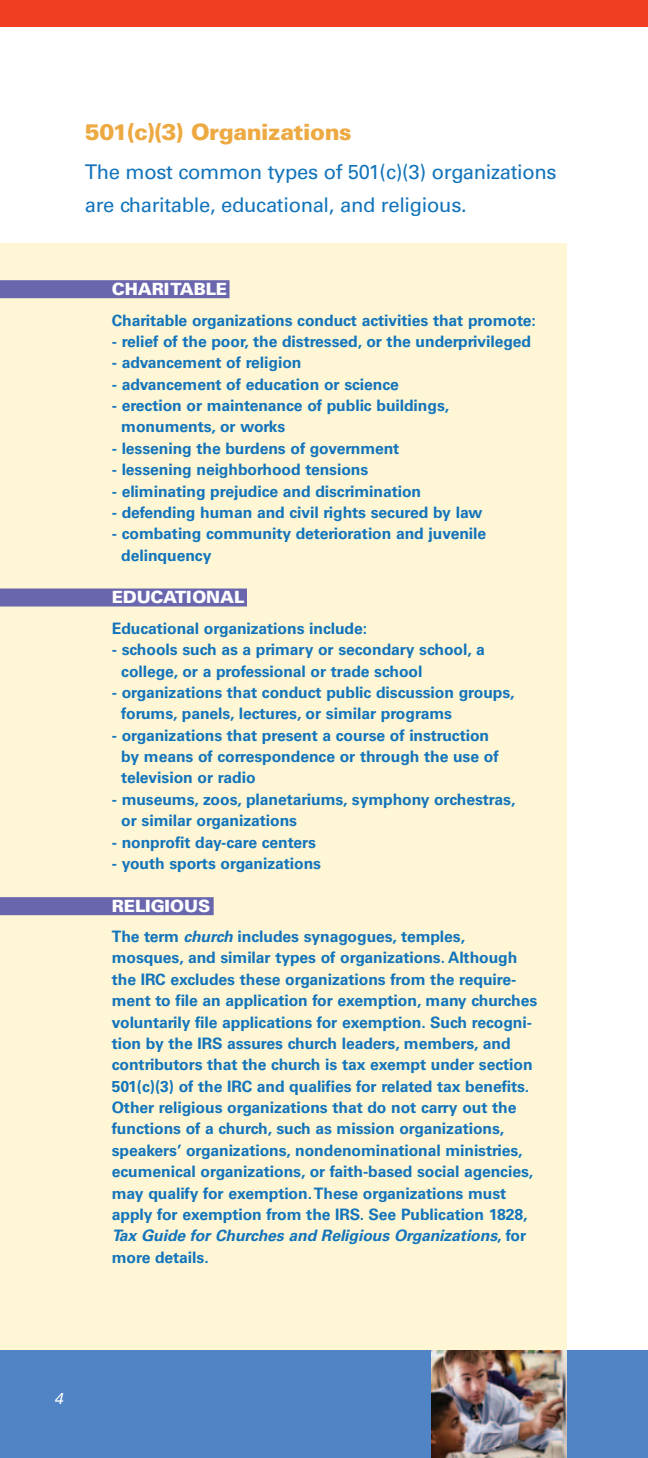
<style>
.page{position:relative;width:648px;height:1458px;background:#fff}
.page>*{position:absolute;margin:0;border:0;box-sizing:border-box;transform-origin:0 0}
.t1{font:900 22.5px "Univers";letter-spacing:-.02em;color:#eda942}
.t2{font:20.25px/32.6px "Univers";letter-spacing:-.015em;color:#1374bb}
.t3{font:900 16.88px "Univers";letter-spacing:-.005em;color:#fff}
.t4{font:700 15.75px/21.4px "Univers";letter-spacing:-.005em;color:#1374bb}
.t5{font:italic 15.75px "Univers";color:#fff}
.s1{font-style:italic}
</style>
<div class="page">
<div style="left:0;top:1350px;width:648px;height:108px;background:#5084c4"></div>
<div style="left:0;top:0;width:648px;height:27px;background:#ef3e22"></div>
<div style="left:0;top:243px;width:567px;height:1107px;background:#fef6d4"></div>
<div style="left:0;top:280px;width:230px;height:18px;background:#6a66ae"></div>
<div style="left:0;top:589px;width:247px;height:18px;background:#6a66ae"></div>
<div style="left:0;top:897px;width:214px;height:18px;background:#6a66ae"></div>
<img style="left:431px;top:1350px;width:136px;height:108px">
<h1 class="t1" style="left:85px;top:124px;width:269px">501(c)(3) Organizations</h1>
<p class="t2" style="left:85px;top:158px;width:473px">The most common types of 501(c)(3) organizations are charitable, educational, and religious.</p>
<p class="t3" style="left:112px;top:283px;width:117px">CHARITABLE</p>
<p class="t4" style="left:112px;top:311px;width:425px">Charitable organizations conduct activities that promote:</p>
<p class="t4" style="left:112px;top:332px;width:421px">- relief of the poor, the distressed, or the underprivileged</p>
<p class="t4" style="left:112px;top:354px;width:191px">- advancement of religion</p>
<p class="t4" style="left:112px;top:375px;width:289px">- advancement of education or science</p>
<p class="t4" style="left:121px;top:396px;width:329px;text-indent:-10px">- erection or maintenance of public buildings, monuments, or works</p>
<p class="t4" style="left:112px;top:439px;width:289px">- lessening the burdens of government</p>
<p class="t4" style="left:112px;top:460px;width:258px">- lessening neighborhood tensions</p>
<p class="t4" style="left:112px;top:482px;width:311px">- eliminating prejudice and discrimination</p>
<p class="t4" style="left:112px;top:503px;width:372px">- defending human and civil rights secured by law</p>
<p class="t4" style="left:121px;top:525px;width:366px;text-indent:-10px">- combating community deterioration and juvenile delinquency</p>
<p class="t3" style="left:112px;top:591px;width:134px">EDUCATIONAL</p>
<p class="t4" style="left:112px;top:619px;width:257px">Educational organizations include:</p>
<p class="t4" style="left:121px;top:640px;width:365px;text-indent:-10px">- schools such as a primary or secondary school, a college, or a professional or trade school</p>
<p class="t4" style="left:121px;top:683px;width:395px;text-indent:-10px">- organizations that conduct public discussion groups, forums, panels, lectures, or similar programs</p>
<p class="t4" style="left:121px;top:726px;width:379px;text-indent:-10px">- organizations that present a course of instruction by means of correspondence or through the use of television or radio</p>
<p class="t4" style="left:121px;top:790px;width:396px;text-indent:-10px">- museums, zoos, planetariums, symphony orchestras, or similar organizations</p>
<p class="t4" style="left:112px;top:833px;width:206px">- nonprofit day-care centers</p>
<p class="t4" style="left:112px;top:854px;width:211px">- youth sports organizations</p>
<p class="t3" style="left:112px;top:900px;width:100px">RELIGIOUS</p>
<p class="t4" style="left:112px;top:927px;width:427px">The term <span class="s1">church</span> includes synagogues, temples, mosques, and similar types of organizations. Although the IRC excludes these organizations from the require&shy;ment to file an application for exemption, many churches voluntarily file applications for exemption. Such recogni&shy;tion by the IRS assures church leaders, members, and contributors that the church is tax exempt under section 501(c)(3) of the IRC and qualifies for related tax benefits.<br>Other religious organizations that do not carry out the functions of a church, such as mission organizations, speakers’ organizations, nondenominational ministries, ecumenical organizations, or faith-based social agencies, may qualify for exemption.These organizations must apply for exemption from the IRS. See Publication 1828, <span class="s1">Tax Guide for Churches and Religious Organizations</span>, for more details.</p>
<p class="t5" style="left:54px;top:1393px;width:10px">4</p>
</div>
